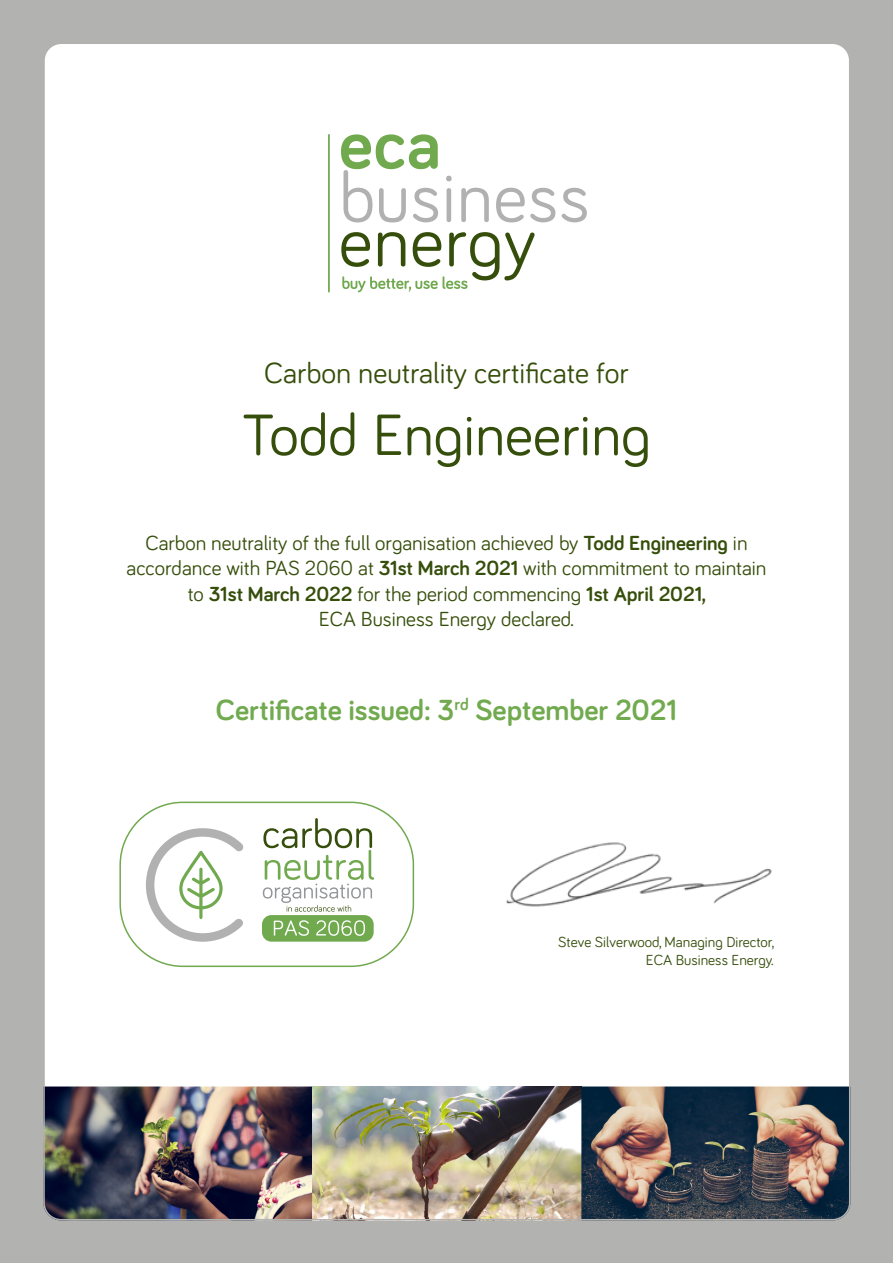
<style>
.page{position:relative;width:893px;height:1263px;background:#b2b2b1}
.page>*{position:absolute;margin:0;border:0;box-sizing:border-box;transform-origin:0 0}
.t1{font:60px "Bariol";color:#364e0b}
.t2{font:700 30px "Bariol";color:#71aa4f}
.t3{font:30px "Bariol";color:#364e0b}
.t4{font:21px/25.2px "Bariol";color:#364e0b;text-align:center}
.t5{font:15px "Bariol";color:#364e0b}
.s1{font-weight:700}
</style>
<div class="page">
<div style="left:44px;top:43px;width:806px;height:1177px;background:#fff;border-radius:17px"></div>
<img style="left:46px;top:1086px;width:804px;height:134px">
<svg style="left:341px;top:134px;width:97px;height:88px"></svg>
<svg style="left:446px;top:176px;width:6px;height:46px"></svg>
<svg style="left:461px;top:188px;width:28px;height:34px"></svg>
<svg style="left:496px;top:188px;width:59px;height:34px"></svg>
<svg style="left:562px;top:188px;width:25px;height:34px"></svg>
<svg style="left:341px;top:232px;width:194px;height:60px"></svg>
<hr style="left:328px;top:135px;width:2px;height:157px;background:#71a94f">
<div style="left:119px;top:801px;width:295px;height:166px;border:1px solid #71a94f;border-radius:63px"></div>
<svg style="left:146px;top:828px;width:98px;height:114px"></svg>
<svg style="left:262px;top:818px;width:112px;height:124px"></svg>
<img style="left:506px;top:842px;width:266px;height:65px">
<p class="t3" style="left:264px;top:353px;width:366px">Carbon neutrality certificate for</p>
<p class="t1" style="left:242px;top:395px;width:410px">Todd Engineering</p>
<p class="t4" style="left:127px;top:530px;width:641px">Carbon neutrality of the full organisation achieved by <span class="s1">Todd Engineering</span> in accordance with PAS 2060 at <span class="s1">31st March 2021</span> with commitment to maintain to <span class="s1">31st March 2022</span> for the period commencing <span class="s1">1st April 2021,<br></span>ECA Business Energy declared.</p>
<p class="t2" style="left:216px;top:689px;width:463px">Certificate issued: 3<sup>rd</sup> September 2021</p>
<p class="t5" style="left:558px;top:932px;width:217px">Steve Silverwood, Managing Director,</p>
<p class="t5" style="left:646px;top:950px;width:129px">ECA Business Energy.</p>
</div>
